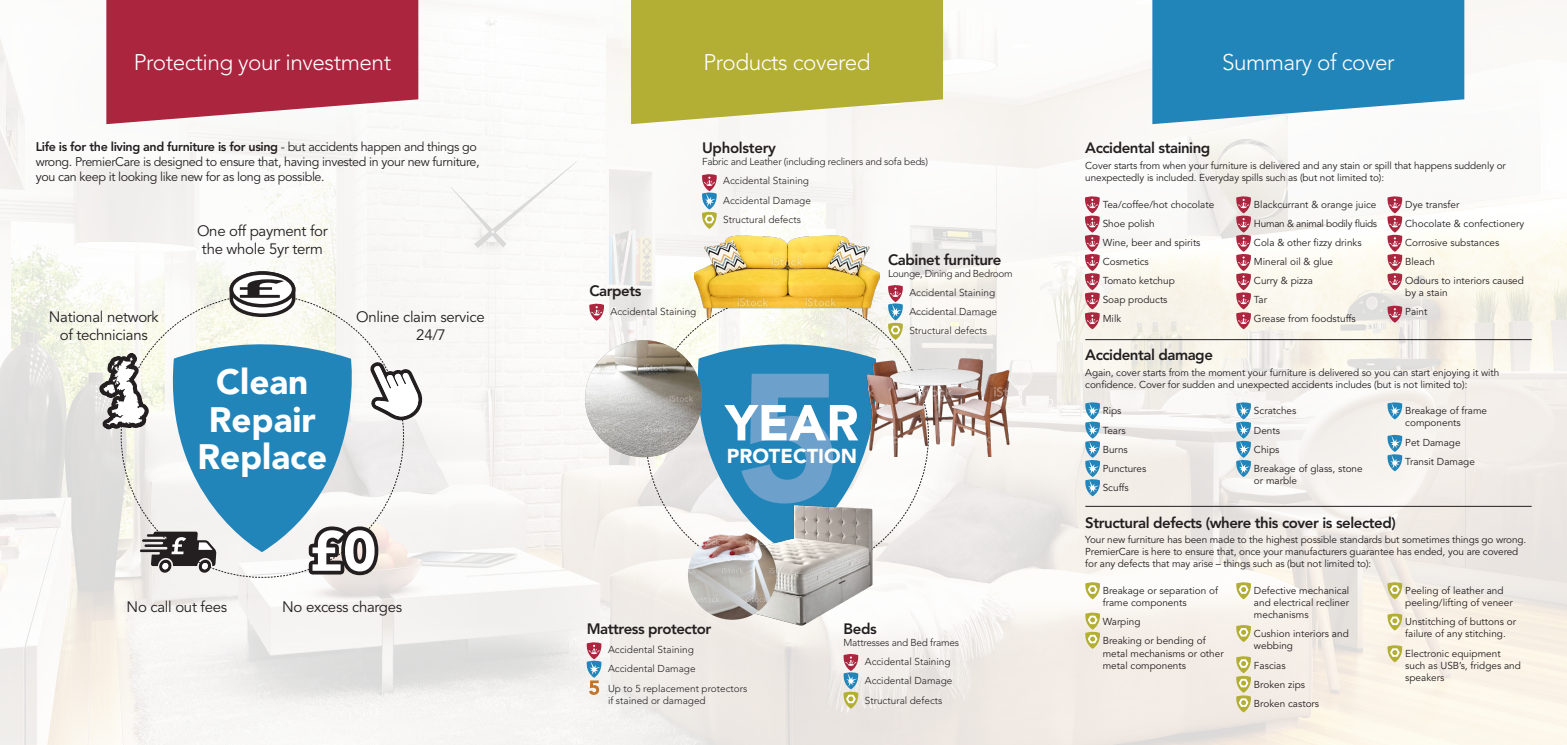
<style>
.page{position:relative;width:1567px;height:745px;background:#fff}
.page>*{position:absolute;margin:0;border:0;box-sizing:border-box;transform-origin:0 0}
.t1{font:900 50px "Avenir";color:#fff}
.t2{font:900 35px "Avenir";color:#fff}
.t3{font:300 22.5px "Avenir";letter-spacing:-.02em;color:#fff}
.t4{font:900 20px "Avenir";color:#fff}
.t5{font:800 15px "Avenir";letter-spacing:-.03em;color:#231f20}
.t6{font:15px/18px "Avenir";letter-spacing:-.02em;color:#231f20;text-align:center}
.t7{font:12.5px/15px "Avenir";letter-spacing:-.03em;color:#231f20}
.t8{font:10px/12px "Avenir";color:#231f20}
.t9{font:300 10px/12px "Avenir";color:#231f20}
.t10{font:300 10px "Avenir";letter-spacing:-.02em;color:#231f20}
.t11{font:10px "Avenir";letter-spacing:-.03em;color:#231f20}
.t12{font:300 10px "Avenir";letter-spacing:-.03em;color:#231f20}
.s1{font-weight:800}
.s2{font-weight:400}
</style>
<div class="page">
<img style="left:0;top:0;width:1566px;height:744px">
<svg style="left:106px;top:0;width:312px;height:124px;background:#b23a51"></svg>
<svg style="left:631px;top:0;width:312px;height:124px;background:#b9b546"></svg>
<svg style="left:842px;top:653px;width:17px;height:55px"></svg>
<svg style="left:1235px;top:400px;width:17px;height:76px"></svg>
<svg style="left:1386px;top:400px;width:17px;height:19px"></svg>
<svg style="left:1084px;top:580px;width:17px;height:19px"></svg>
<svg style="left:1084px;top:610px;width:17px;height:38px"></svg>
<svg style="left:1235px;top:580px;width:17px;height:19px"></svg>
<svg style="left:1235px;top:623px;width:17px;height:18px"></svg>
<svg style="left:1386px;top:580px;width:17px;height:19px"></svg>
<svg style="left:1386px;top:611px;width:17px;height:19px"></svg>
<svg style="left:1386px;top:643px;width:17px;height:19px"></svg>
<svg style="left:1152px;top:0;width:312px;height:124px;background:#3790c0"></svg>
<hr style="left:1085px;top:339px;width:446px;height:1px;background:#231f20">
<hr style="left:1085px;top:505px;width:446px;height:1px;background:#231f20">
<svg style="left:1235px;top:654px;width:17px;height:58px"></svg>
<svg style="left:701px;top:172px;width:17px;height:37px"></svg>
<svg style="left:588px;top:302px;width:17px;height:18px"></svg>
<svg style="left:586px;top:640px;width:16px;height:54px"></svg>
<svg style="left:1084px;top:400px;width:17px;height:96px"></svg>
<svg style="left:1386px;top:433px;width:17px;height:38px"></svg>
<img style="left:701px;top:577px;width:184px;height:76px">
<img style="left:585px;top:340px;width:60px;height:115px">
<img style="left:694px;top:209px;width:185px;height:74px">
<img style="left:929px;top:323px;width:121px;height:133px">
<svg style="left:645px;top:283px;width:284px;height:294px"></svg>
<img style="left:688px;top:530px;width:88px;height:89px;border-radius:44px">
<svg style="left:92px;top:229px;width:330px;height:349px"></svg>
<svg style="left:1386px;top:195px;width:17px;height:95px"></svg>
<svg style="left:1386px;top:304px;width:17px;height:18px"></svg>
<svg style="left:1084px;top:195px;width:16px;height:134px"></svg>
<svg style="left:1235px;top:195px;width:17px;height:134px;background:#d08d97"></svg>
<p class="t3" style="left:134px;top:49px;width:259px">Protecting your investment</p>
<p class="t7" style="left:36px;top:140px;width:445px"><span class="s1">Life is for the living and furniture is for using</span> - but accidents happen and things go wrong. PremierCare is designed to ensure that, having invested in your new furniture, you can keep it looking like new for as long as possible.</p>
<p class="t6" style="left:49px;top:308px;width:111px">National network of technicians</p>
<p class="t6" style="left:197px;top:222px;width:132px">One off payment for the whole 5yr term</p>
<p class="t2" style="left:216px;top:360px;width:94px">Clean</p>
<p class="t2" style="left:209px;top:398px;width:108px">Repair</p>
<p class="t2" style="left:197px;top:435px;width:131px">Replace</p>
<p class="t6" style="left:416px;top:308px;width:70px;text-align:left;text-indent:-60px">Online claim service<br>24/7</p>
<p class="t6" style="left:127px;top:598px;width:102px">No call out fees</p>
<p class="t6" style="left:282px;top:598px;width:121px">No excess charges</p>
<p class="t3" style="left:703px;top:49px;width:169px">Products covered</p>
<p class="t5" style="left:702px;top:139px;width:75px">Upholstery</p>
<p class="t10" style="left:702px;top:156px;width:227px">Fabric and Leather (including recliners and sofa beds)</p>
<p class="t9" style="left:723px;top:175px;width:87px">Accidental Staining</p>
<p class="t9" style="left:723px;top:194px;width:89px">Accidental Damage</p>
<p class="t9" style="left:723px;top:213px;width:79px">Structural defects</p>
<p class="t5" style="left:589px;top:281px;width:54px">Carpets</p>
<p class="t9" style="left:610px;top:305px;width:87px">Accidental Staining</p>
<p class="t1" style="left:725px;top:392px;width:135px">YEAR</p>
<p class="t4" style="left:726px;top:443px;width:132px">PROTECTION</p>
<p class="t5" style="left:888px;top:251px;width:115px">Cabinet furniture</p>
<p class="t12" style="left:888px;top:267px;width:126px"><span class="s2">L</span>ounge, Dining and Bedroom</p>
<p class="t9" style="left:909px;top:286px;width:87px">Accidental Staining</p>
<p class="t9" style="left:909px;top:305px;width:89px">Accidental Damage</p>
<p class="t9" style="left:909px;top:324px;width:79px">Structural defects</p>
<p class="t5" style="left:586px;top:619px;width:126px">Mattress protector</p>
<p class="t9" style="left:608px;top:643px;width:87px">Accidental Staining</p>
<p class="t9" style="left:608px;top:662px;width:89px">Accidental Damage</p>
<p class="t9" style="left:608px;top:681px;width:141px">Up to 5 replacement protectors if stained or damaged</p>
<p class="t5" style="left:843px;top:619px;width:35px">Beds</p>
<p class="t10" style="left:843px;top:636px;width:117px">Mattresses and Bed frames</p>
<p class="t9" style="left:864px;top:655px;width:87px">Accidental Staining</p>
<p class="t9" style="left:864px;top:674px;width:89px">Accidental Damage</p>
<p class="t9" style="left:864px;top:693px;width:79px">Structural defects</p>
<p class="t3" style="left:1221px;top:49px;width:174px">Summary of cover</p>
<p class="t5" style="left:1085px;top:139px;width:127px">Accidental staining</p>
<p class="t8" style="left:1085px;top:160px;width:422px">Cover starts from when your furniture is delivered and any stain or spill that happens suddenly or unexpectedly is included. Everyday spills such as (but not limited to):</p>
<p class="t8" style="left:1102px;top:198px;width:113px">Tea/coffee/hot chocolate</p>
<p class="t8" style="left:1102px;top:217px;width:54px">Shoe polish</p>
<p class="t8" style="left:1102px;top:237px;width:99px">Wine, beer and spirits</p>
<p class="t8" style="left:1102px;top:256px;width:48px">Cosmetics</p>
<p class="t8" style="left:1102px;top:275px;width:74px">Tomato ketchup</p>
<p class="t8" style="left:1102px;top:294px;width:66px">Soap products</p>
<p class="t8" style="left:1102px;top:313px;width:20px">Milk</p>
<p class="t8" style="left:1404px;top:198px;width:56px">Dye transfer</p>
<p class="t8" style="left:1404px;top:217px;width:120px">Chocolate &amp; confectionery</p>
<p class="t8" style="left:1404px;top:237px;width:96px">Corrosive substances</p>
<p class="t8" style="left:1404px;top:256px;width:31px">Bleach</p>
<p class="t8" style="left:1404px;top:275px;width:120px">Odours to interiors caused by a stain</p>
<p class="t8" style="left:1404px;top:306px;width:24px">Paint</p>
<p class="t8" style="left:1253px;top:198px;width:124px">Blackcurrant &amp; orange juice</p>
<p class="t11" style="left:1253px;top:217px;width:125px">Human &amp; animal bodily fluids</p>
<p class="t8" style="left:1253px;top:237px;width:109px">Cola &amp; other fizzy drinks</p>
<p class="t8" style="left:1253px;top:256px;width:81px">Mineral oil &amp; glue</p>
<p class="t8" style="left:1253px;top:275px;width:60px">Curry &amp; pizza</p>
<p class="t8" style="left:1253px;top:294px;width:15px">Tar</p>
<p class="t8" style="left:1253px;top:313px;width:103px">Grease from foodstuffs</p>
<p class="t5" style="left:1085px;top:345px;width:129px">Accidental damage</p>
<p class="t8" style="left:1085px;top:366px;width:415px">Again, cover starts from the moment your furniture is delivered so you can start enjoying it with confidence. Cover for sudden and unexpected accidents includes (but is not limited to):</p>
<p class="t8" style="left:1102px;top:405px;width:20px">Rips</p>
<p class="t8" style="left:1102px;top:424px;width:24px">Tears</p>
<p class="t8" style="left:1102px;top:443px;width:27px">Burns</p>
<p class="t8" style="left:1102px;top:462px;width:45px">Punctures</p>
<p class="t8" style="left:1102px;top:481px;width:27px">Scuffs</p>
<p class="t8" style="left:1404px;top:405px;width:83px">Breakage of frame components</p>
<p class="t8" style="left:1404px;top:436px;width:57px">Pet Damage</p>
<p class="t8" style="left:1404px;top:455px;width:71px">Transit Damage</p>
<p class="t8" style="left:1253px;top:405px;width:44px">Scratches</p>
<p class="t8" style="left:1253px;top:424px;width:28px">Dents</p>
<p class="t8" style="left:1253px;top:443px;width:27px">Chips</p>
<p class="t8" style="left:1253px;top:462px;width:110px">Breakage of glass, stone or marble</p>
<p class="t5" style="left:1085px;top:513px;width:312px">Structural defects (where this cover is selected)</p>
<p class="t8" style="left:1085px;top:533px;width:442px">Your new furniture has been made to the highest possible standards but sometimes things go wrong.<br>PremierCare is here to ensure that, once your manufacturers guarantee has ended, you are covered for any defects that may arise – things such as (but not limited to):</p>
<p class="t8" style="left:1102px;top:584px;width:117px">Breakage or separation of frame components</p>
<p class="t8" style="left:1102px;top:615px;width:39px">Warping</p>
<p class="t8" style="left:1102px;top:635px;width:122px">Breaking or bending of metal mechanisms or other metal components</p>
<p class="t8" style="left:1253px;top:584px;width:97px;text-align:justify">Defective mechanical and electrical recliner mechanisms</p>
<p class="t8" style="left:1253px;top:627px;width:96px">Cushion interiors and webbing</p>
<p class="t8" style="left:1253px;top:659px;width:33px">Fascias</p>
<p class="t8" style="left:1253px;top:678px;width:53px">Broken zips</p>
<p class="t8" style="left:1253px;top:697px;width:67px">Broken castors</p>
<p class="t8" style="left:1404px;top:584px;width:109px">Peeling of leather and peeling/lifting of veneer</p>
<p class="t8" style="left:1404px;top:615px;width:112px">Unstitching of buttons or failure of any stitching.</p>
<p class="t8" style="left:1404px;top:647px;width:117px">Electronic equipment such as USB’s, fridges and speakers</p>
</div>
